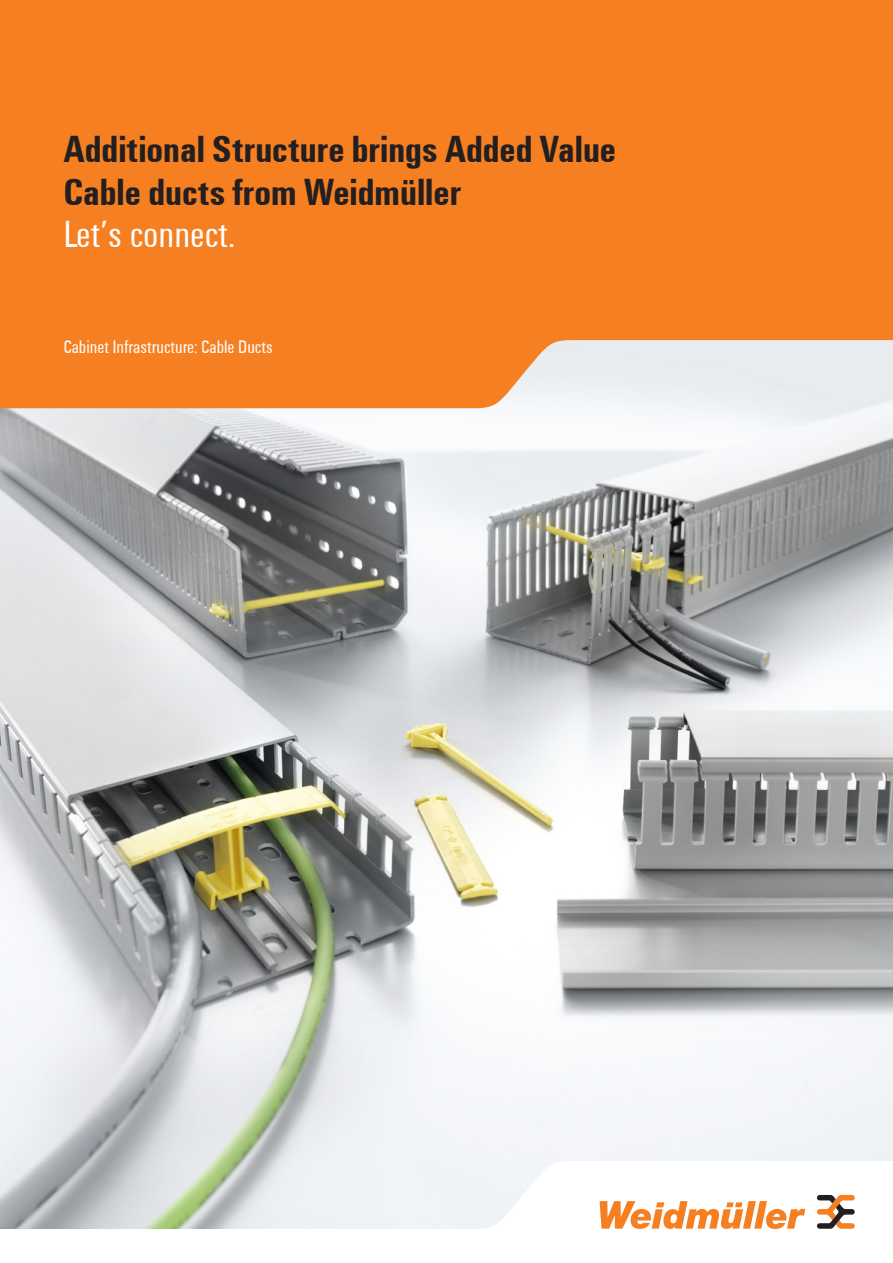
<style>
.page{position:relative;width:893px;height:1263px;background:#fff}
.page>*{position:absolute;margin:0;border:0;box-sizing:border-box;transform-origin:0 0}
.t1{font:700 39px/42.5px "Weidmueller Condensed";color:#231f20}
.t2{font:39px "Weidmueller Condensed";color:#fff}
.t3{font:18.75px "Weidmueller Condensed";color:#fff}
</style>
<div class="page">
<img style="left:0;top:408px;width:893px;height:753px">
<svg style="left:0;top:1161px;width:851px;height:68px"></svg>
<svg style="left:600px;top:1201px;width:205px;height:28px"></svg>
<svg style="left:817px;top:1195px;width:38px;height:34px"></svg>
<div style="left:0;top:0;width:893px;height:408px;background:#f57f21"></div>
<p class="t1" style="left:64px;top:127px;width:554px">Additional Structure brings Added Value<br>Cable ducts from Weidmüller</p>
<p class="t2" style="left:64px;top:211px;width:173px">Let’s connect.</p>
<p class="t3" style="left:64px;top:335px;width:210px">Cabinet Infrastructure: Cable Ducts</p>
</div>
